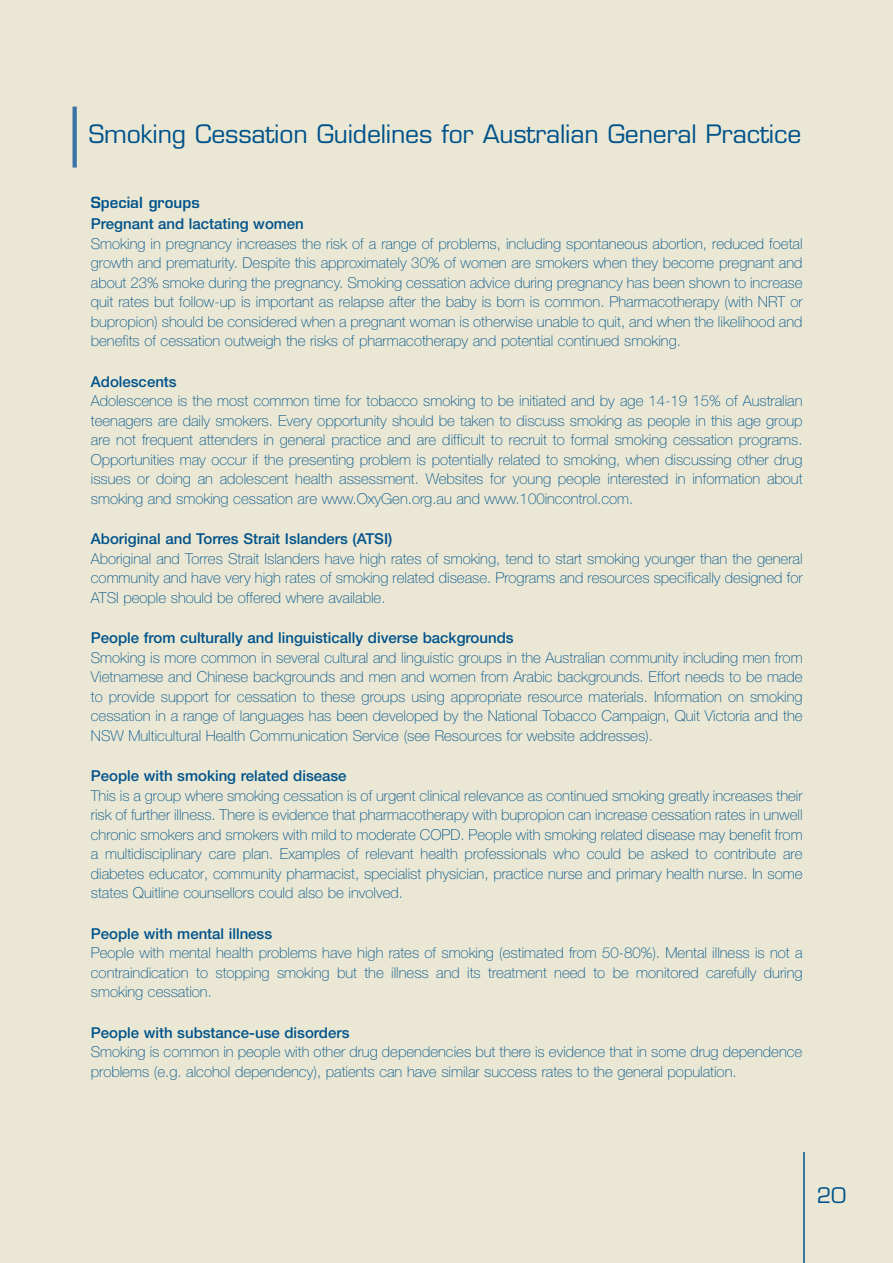
<style>
.page{position:relative;width:893px;height:1263px;background:#fff}
.page>*{position:absolute;margin:0;border:0;box-sizing:border-box;transform-origin:0 0}
.t1{font:24.75px "Eurostile";letter-spacing:-.005em;color:#00528b}
.t2{font:21px "Eurostile";color:#00528b}
.t3{font:100 15px/19.5px "Helvetica Neue";color:#00528b;text-align:justify}
.t4{font:500 15px "Helvetica Neue";color:#00528b}
.t5{font:600 15px "Eurostile";color:#00528b}
</style>
<div class="page">
<div style="left:0;top:0;width:892px;height:1263px;background:#eae8d4"></div>
<div style="left:72px;top:107px;width:5px;height:61px;background:#3a74a7"></div>
<hr style="left:803px;top:1152px;width:1px;height:111px;background:#00528b">
<h1 class="t1" style="left:89px;top:124px;width:714px">Smoking Cessation Guidelines for Australian General Practice</h1>
<p class="t5" style="left:91px;top:197px;width:110px">Special groups</p>
<p class="t4" style="left:91px;top:219px;width:214px">Pregnant and lactating women</p>
<p class="t3" style="left:91px;top:235px;width:713px">Smoking in pregnancy increases the risk of a range of problems, including spontaneous abortion, reduced foetal growth and prematurity. Despite this approximately 30% of women are smokers when they become pregnant and about 23% smoke during the pregnancy. Smoking cessation advice during pregnancy has been shown to increase quit rates but follow-up is important as relapse after the baby is born is common. Pharmacotherapy (with NRT or bupropion) should be considered when a pregnant woman is otherwise unable to quit, and when the likelihood and benefits of cessation outweigh the risks of pharmacotherapy and potential continued smoking.</p>
<p class="t4" style="left:91px;top:376px;width:87px">Adolescents</p>
<p class="t3" style="left:91px;top:393px;width:713px">Adolescence is the most common time for tobacco smoking to be initiated and by age 14-19 15% of Australian teenagers are daily smokers. Every opportunity should be taken to discuss smoking as people in this age group are not frequent attenders in general practice and are difficult to recruit to formal smoking cessation programs.<br>Opportunities may occur if the presenting problem is potentially related to smoking, when discussing other drug issues or doing an adolescent health assessment. Websites for young people interested in information about smoking and smoking cessation are www.OxyGen.org.au and www.100incontrol.com.</p>
<p class="t4" style="left:91px;top:534px;width:303px">Aboriginal and Torres Strait Islanders (ATSI)</p>
<p class="t3" style="left:91px;top:550px;width:713px">Aboriginal and Torres Strait Islanders have high rates of smoking, tend to start smoking younger than the general community and have very high rates of smoking related disease. Programs and resources specifically designed for ATSI people should be offered where available.</p>
<p class="t4" style="left:91px;top:633px;width:424px">People from culturally and linguistically diverse backgrounds</p>
<p class="t3" style="left:91px;top:649px;width:713px">Smoking is more common in several cultural and linguistic groups in the Australian community including men from Vietnamese and Chinese backgrounds and men and women from Arabic backgrounds. Effort needs to be made to provide support for cessation to these groups using appropriate resource materials. Information on smoking cessation in a range of languages has been developed by the National Tobacco Campaign, Quit Victoria and the NSW Multicultural Health Communication Service (see Resources for website addresses).</p>
<p class="t4" style="left:91px;top:771px;width:257px">People with smoking related disease</p>
<p class="t3" style="left:91px;top:787px;width:713px">This is a group where smoking cessation is of urgent clinical relevance as continued smoking greatly increases their risk of further illness. There is evidence that pharmacotherapy with bupropion can increase cessation rates in unwell chronic smokers and smokers with mild to moderate COPD. People with smoking related disease may benefit from a multidisciplinary care plan. Examples of relevant health professionals who could be asked to contribute are diabetes educator, community pharmacist, specialist physician, practice nurse and primary health nurse. In some states Quitline counsellors could also be involved.</p>
<p class="t4" style="left:91px;top:928px;width:183px">People with mental illness</p>
<p class="t3" style="left:91px;top:945px;width:713px">People with mental health problems have high rates of smoking (estimated from 50-80%). Mental illness is not a contraindication to stopping smoking but the illness and its treatment need to be monitored carefully during smoking cessation.</p>
<p class="t4" style="left:91px;top:1027px;width:260px">People with substance-use disorders</p>
<p class="t3" style="left:91px;top:1044px;width:713px">Smoking is common in people with other drug dependencies but there is evidence that in some drug dependence problems (e.g. alcohol dependency), patients can have similar success rates to the general population.</p>
<h2 class="t2" style="left:816px;top:1187px;width:30px">20</h2>
</div>
